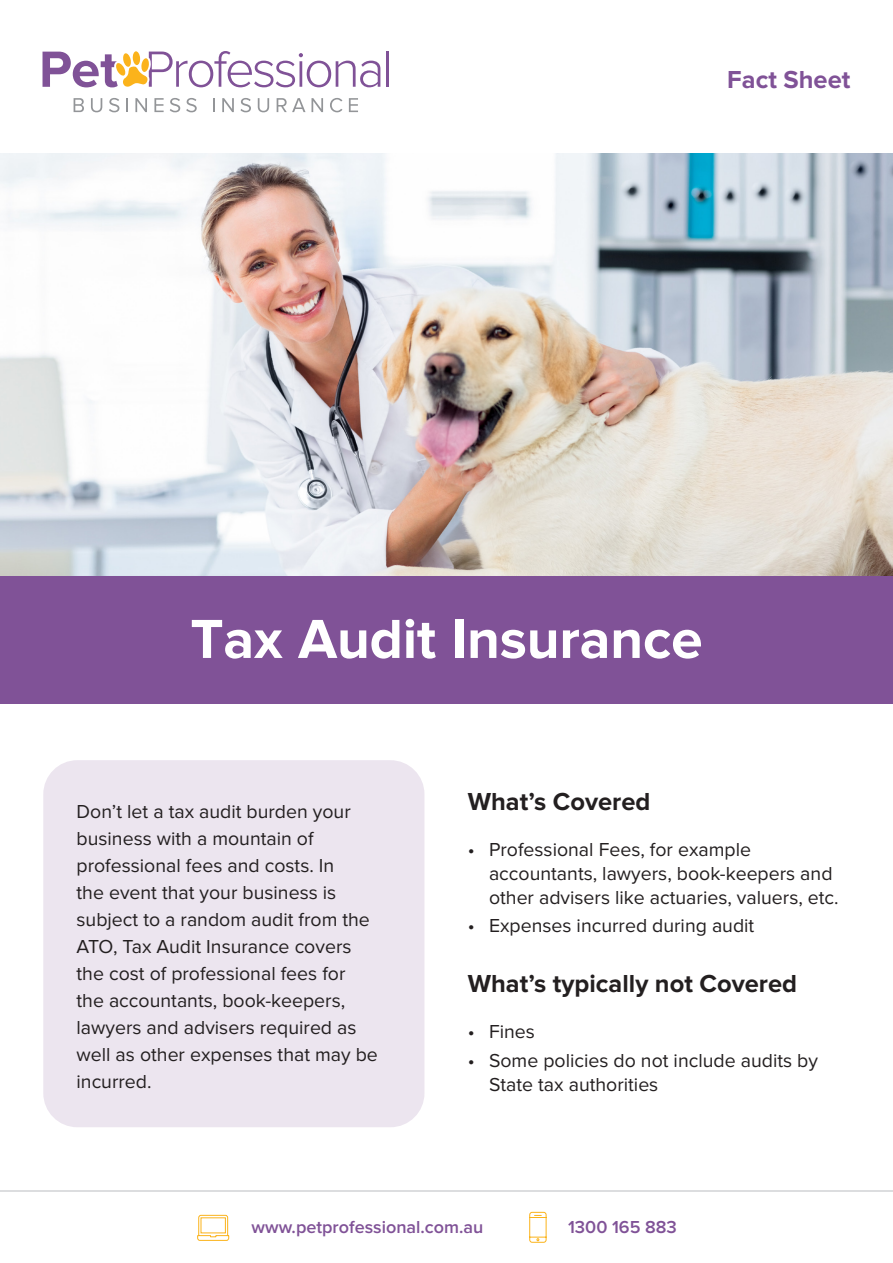
<style>
.page{position:relative;width:893px;height:1263px;background:#fff}
.page>*{position:absolute;margin:0;border:0;box-sizing:border-box;transform-origin:0 0}
.t1{font:700 57px "Proxima Nova";letter-spacing:-.005em;color:#fff}
.Heading_2{font:700 25.5px "Proxima Nova";color:#231f20}
.t2{font:700 25.5px "Proxima Nova";color:#805297}
.Body_Copy{font:19.5px/27px "Proxima Nova";color:#231f20}
.Boby_bullets{font:19.5px/24px "Proxima Nova";color:#231f20}
.t3{font:600 18px "Proxima Nova";color:#805297}
</style>
<div class="page">
<div style="left:43px;top:760px;width:381px;height:367px;background:#ece5ef;border-radius:34px"></div>
<img style="left:0;top:153px;width:893px;height:423px">
<div style="left:0;top:576px;width:893px;height:128px;background:#805297"></div>
<hr style="left:0;top:1191px;width:893px;height:1px;background:#dcdddf">
<hr style="left:386px;top:52px;width:3px;height:35px;background:#805297">
<svg style="left:43px;top:51px;width:337px;height:36px"></svg>
<svg style="left:74px;top:98px;width:10px;height:14px"></svg>
<svg style="left:91px;top:98px;width:11px;height:14px"></svg>
<svg style="left:109px;top:98px;width:10px;height:14px"></svg>
<svg style="left:126px;top:98px;width:2px;height:14px"></svg>
<svg style="left:135px;top:98px;width:12px;height:14px"></svg>
<svg style="left:154px;top:98px;width:10px;height:14px"></svg>
<svg style="left:170px;top:98px;width:10px;height:14px"></svg>
<svg style="left:186px;top:98px;width:11px;height:14px"></svg>
<svg style="left:213px;top:98px;width:2px;height:14px"></svg>
<svg style="left:222px;top:98px;width:12px;height:14px"></svg>
<svg style="left:240px;top:98px;width:11px;height:14px"></svg>
<svg style="left:258px;top:98px;width:11px;height:14px"></svg>
<svg style="left:277px;top:98px;width:28px;height:14px"></svg>
<svg style="left:311px;top:98px;width:12px;height:14px"></svg>
<svg style="left:330px;top:98px;width:12px;height:14px"></svg>
<svg style="left:349px;top:98px;width:9px;height:14px"></svg>
<svg style="left:529px;top:1211px;width:18px;height:32px"></svg>
<svg style="left:197px;top:1214px;width:32px;height:27px"></svg>
<p class="t2" style="left:727px;top:65px;width:125px">Fact Sheet</p>
<p class="t1" style="left:190px;top:606px;width:514px">Tax Audit Insurance</p>
<p class="Body_Copy" style="left:77px;top:799px;width:303px">Don’t let a tax audit burden your business with a mountain of professional fees and costs. In<br>the event that your business is subject to a random audit from the<br>ATO, Tax Audit Insurance covers the cost of professional fees for<br>the accountants, book-keepers, lawyers and advisers required as well as other expenses that may be incurred.</p>
<p class="Heading_2" style="left:468px;top:786px;width:184px">What’s Covered</p>
<p class="Boby_bullets" style="left:489px;top:838px;width:351px;text-indent:-21px">• Professional Fees, for example accountants, lawyers, book-keepers and other advisers like actuaries, valuers, etc.</p>
<p class="Boby_bullets" style="left:468px;top:914px;width:288px">• Expenses incurred during audit</p>
<p class="Heading_2" style="left:468px;top:969px;width:331px">What’s typically not Covered</p>
<p class="Boby_bullets" style="left:468px;top:1020px;width:69px">• Fines</p>
<p class="Boby_bullets" style="left:489px;top:1048px;width:330px;text-indent:-21px">• Some policies do not include audits by<br>State tax authorities</p>
<p class="t3" style="left:252px;top:1216px;width:233px">www.petprofessional.com.au</p>
<p class="t3" style="left:568px;top:1216px;width:110px">1300 165 883</p>
</div>
